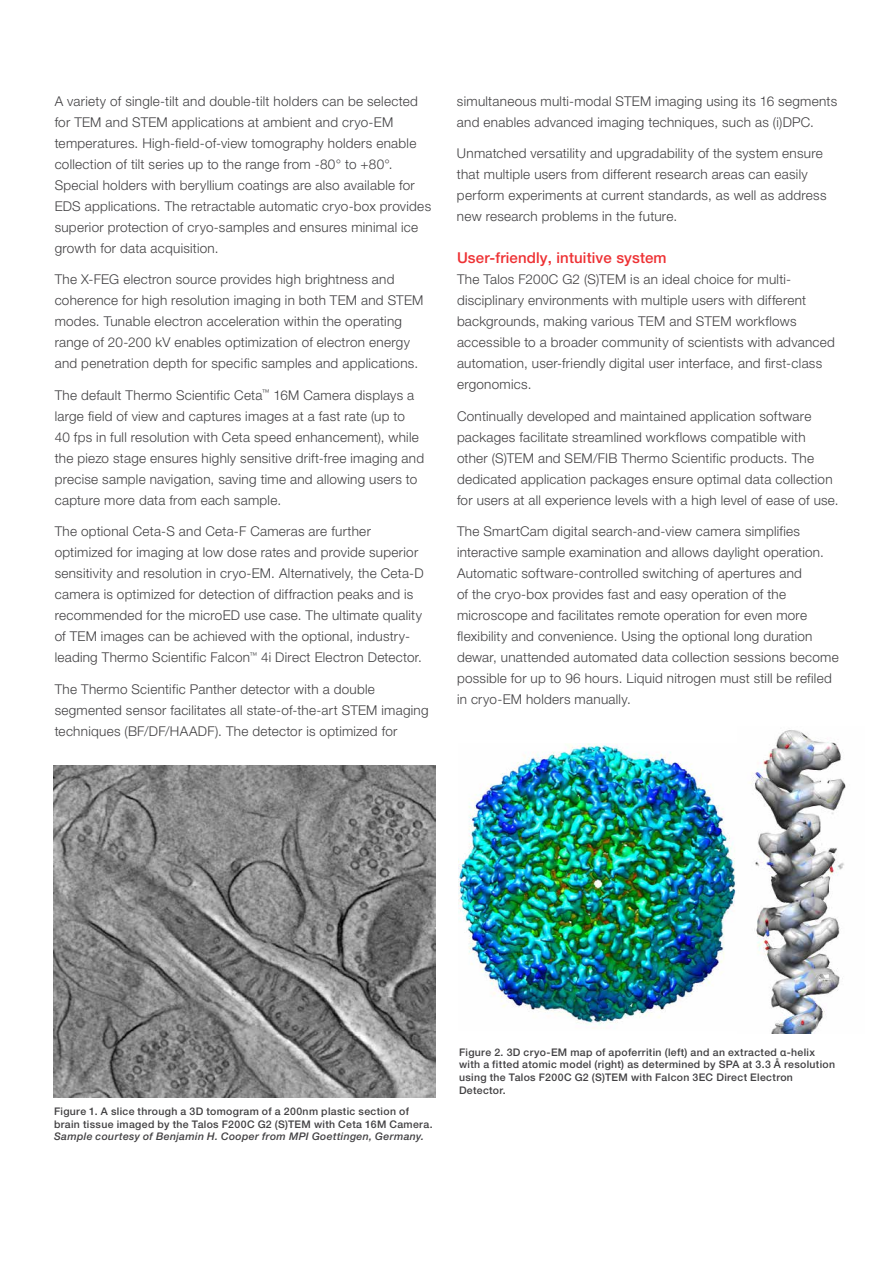
<style>
.page{position:relative;width:893px;height:1263px;background:#fff}
.page>*{position:absolute;margin:0;border:0;box-sizing:border-box;transform-origin:0 0}
.t1{font:500 15px "Helvetica Neue LTW1 G";letter-spacing:.01em;color:#ee3134}
.t2{font:300 13.5px/21px "Helvetica Neue LTW1 G";letter-spacing:.02em;color:#414042}
.t3{font:500 10.5px/12.6px "Helvetica Neue LTW1 G";letter-spacing:.03em;color:#414042}
.t4{font:italic 500 10.5px "Helvetica Neue LTW1 G";letter-spacing:.03em;color:#414042}
</style>
<div class="page">
<img style="left:751px;top:730px;width:95px;height:303px">
<img style="left:53px;top:765px;width:383px;height:333px">
<img style="left:458px;top:743px;width:278px;height:286px">
<p class="t2" style="left:55px;top:90px;width:378px">A variety of single-tilt and double-tilt holders can be selected for TEM and STEM applications at ambient and cryo-EM temperatures. High-field-of-view tomography holders enable collection of tilt series up to the range from -80° to +80°.<br>Special holders with beryllium coatings are also available for EDS applications. The retractable automatic cryo-box provides superior protection of cryo-samples and ensures minimal ice growth for data acquisition.</p>
<p class="t2" style="left:55px;top:269px;width:370px">The X-FEG electron source provides high brightness and coherence for high resolution imaging in both TEM and STEM modes. Tunable electron acceleration within the operating range of 20-200 kV enables optimization of electron energy and penetration depth for specific samples and applications.</p>
<p class="t2" style="left:55px;top:384px;width:371px">The default Thermo Scientific Ceta<sup>™</sup> 16M Camera displays a large field of view and captures images at a fast rate (up to<br>40 fps in full resolution with Ceta speed enhancement), while the piezo stage ensures highly sensitive drift-free imaging and precise sample navigation, saving time and allowing users to capture more data from each sample.</p>
<p class="t2" style="left:55px;top:521px;width:370px">The optional Ceta-S and Ceta-F Cameras are further optimized for imaging at low dose rates and provide superior sensitivity and resolution in cryo-EM. Alternatively, the Ceta-D camera is optimized for detection of diffraction peaks and is recommended for the microED use case. The ultimate quality of TEM images can be achieved with the optional, industry&shy;leading Thermo Scientific Falcon<sup>™</sup> 4i Direct Electron Detector.</p>
<p class="t2" style="left:55px;top:678px;width:375px">The Thermo Scientific Panther detector with a double segmented sensor facilitates all state-of-the-art STEM imaging techniques (BF/DF/HAADF). The detector is optimized for</p>
<p class="t2" style="left:457px;top:90px;width:382px">simultaneous multi-modal STEM imaging using its 16 segments and enables advanced imaging techniques, such as (i)DPC.</p>
<p class="t2" style="left:457px;top:143px;width:371px">Unmatched versatility and upgradability of the system ensure that multiple users from different research areas can easily perform experiments at current standards, as well as address new research problems in the future.</p>
<p class="t1" style="left:457px;top:249px;width:211px">User-friendly, intuitive system</p>
<p class="t2" style="left:457px;top:269px;width:379px">The Talos F200C G2 (S)TEM is an ideal choice for multi&shy;disciplinary environments with multiple users with different backgrounds, making various TEM and STEM workflows accessible to a broader community of scientists with advanced automation, user-friendly digital user interface, and first-class ergonomics.</p>
<p class="t2" style="left:457px;top:405px;width:383px">Continually developed and maintained application software packages facilitate streamlined workflows compatible with other (S)TEM and SEM/FIB Thermo Scientific products. The dedicated application packages ensure optimal data collection for users at all experience levels with a high level of ease of use.</p>
<p class="t2" style="left:457px;top:521px;width:383px">The SmartCam digital search-and-view camera simplifies interactive sample examination and allows daylight operation.<br>Automatic software-controlled switching of apertures and<br>of the cryo-box provides fast and easy operation of the microscope and facilitates remote operation for even more flexibility and convenience. Using the optional long duration dewar, unattended automated data collection sessions become possible for up to 96 hours. Liquid nitrogen must still be refiled in cryo-EM holders manually.</p>
<p class="t3" style="left:54px;top:1105px;width:380px">Figure 1. A slice through a 3D tomogram of a 200nm plastic section of brain tissue imaged by the Talos F200C G2 (S)TEM with Ceta 16M Camera.</p>
<p class="t4" style="left:54px;top:1130px;width:372px">Sample courtesy of Benjamin H. Cooper from MPI Goettingen, Germany.</p>
<p class="t3" style="left:459px;top:1046px;width:378px">Figure 2. 3D cryo-EM map of apoferritin (left) and an extracted α-helix with a fitted atomic model (right) as determined by SPA at 3.3 Å resolution using the Talos F200C G2 (S)TEM with Falcon 3EC Direct Electron Detector.</p>
</div>
